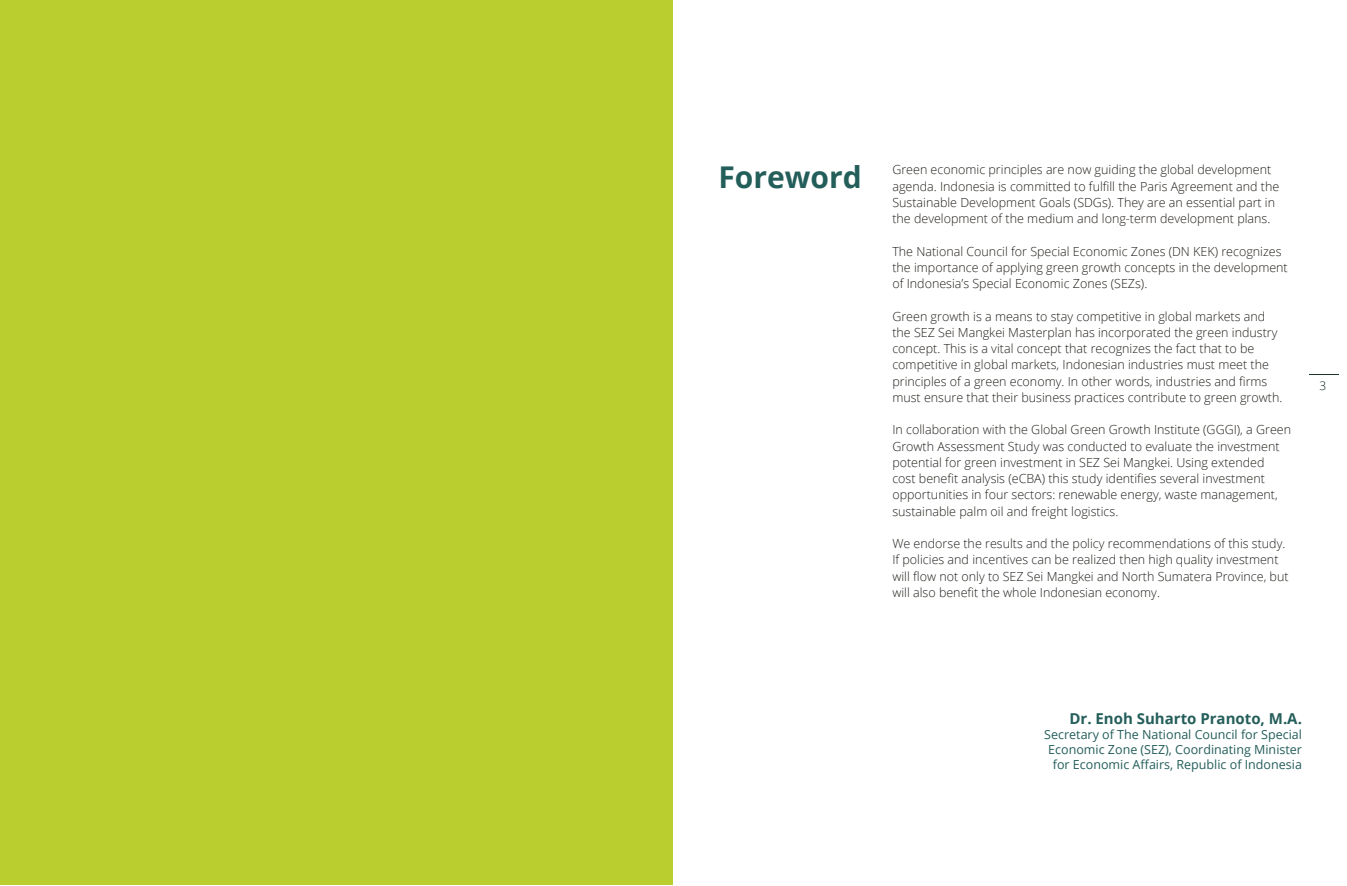
<style>
.page{position:relative;width:1347px;height:886px;background:#fff}
.page>*{position:absolute;margin:0;border:0;box-sizing:border-box;transform-origin:0 0}
.t1{font:700 30px "Open Sans";color:#245e5b}
.t2{font:700 15px "Open Sans";color:#245e5b}
.t3{font:300 12.5px/16.2px "Open Sans";color:#221f1a}
.t4{font:12.5px/15px "Open Sans";color:#245e5b;text-align:right}
.t5{font:300 11.88px "Open Sans";color:#0b2120}
</style>
<div class="page">
<svg style="left:1309px;top:374px;width:29px;height:1px"></svg>
<div style="left:1px;top:1px;width:672px;height:884px;background:#bbce30"></div>
<h1 class="t1" style="left:718px;top:156px;width:145px">Foreword</h1>
<p class="t3" style="left:892px;top:161px;width:388px">Green economic principles are now guiding the global development agenda. Indonesia is committed to fulfill the Paris Agreement and the Sustainable Development Goals (SDGs). They are an essential part in the development of the medium and long-term development plans.</p>
<p class="t3" style="left:892px;top:243px;width:397px">The National Council for Special Economic Zones (DN KEK) recognizes the importance of applying green growth concepts in the development of Indonesia’s Special Economic Zones (SEZs).</p>
<p class="t3" style="left:892px;top:308px;width:391px">Green growth is a means to stay competitive in global markets and the SEZ Sei Mangkei Masterplan has incorporated the green industry concept. This is a vital concept that recognizes the fact that to be competitive in global markets, Indonesian industries must meet the principles of a green economy. In other words, industries and firms must ensure that their business practices contribute to green growth.</p>
<p class="t3" style="left:892px;top:421px;width:400px">In collaboration with the Global Green Growth Institute (GGGI), a Green Growth Assessment Study was conducted to evaluate the investment potential for green investment in SEZ Sei Mangkei. Using extended<br>cost benefit analysis (eCBA) this study identifies several investment opportunities in four sectors: renewable energy, waste management, sustainable palm oil and freight logistics.</p>
<p class="t3" style="left:892px;top:535px;width:398px">We endorse the results and the policy recommendations of this study.<br>If policies and incentives can be realized then high quality investment will flow not only to SEZ Sei Mangkei and North Sumatera Province, but will also benefit the whole Indonesian economy.</p>
<p class="t5" style="left:1319px;top:378px;width:8px">3</p>
<p class="t2" style="left:1069px;top:708px;width:234px">Dr. Enoh Suharto Pranoto, M.A.</p>
<p class="t4" style="left:1044px;top:726px;width:259px">Secretary of The National Council for Special<br>Economic Zone (SEZ), Coordinating Minister for Economic Affairs, Republic of Indonesia</p>
</div>
